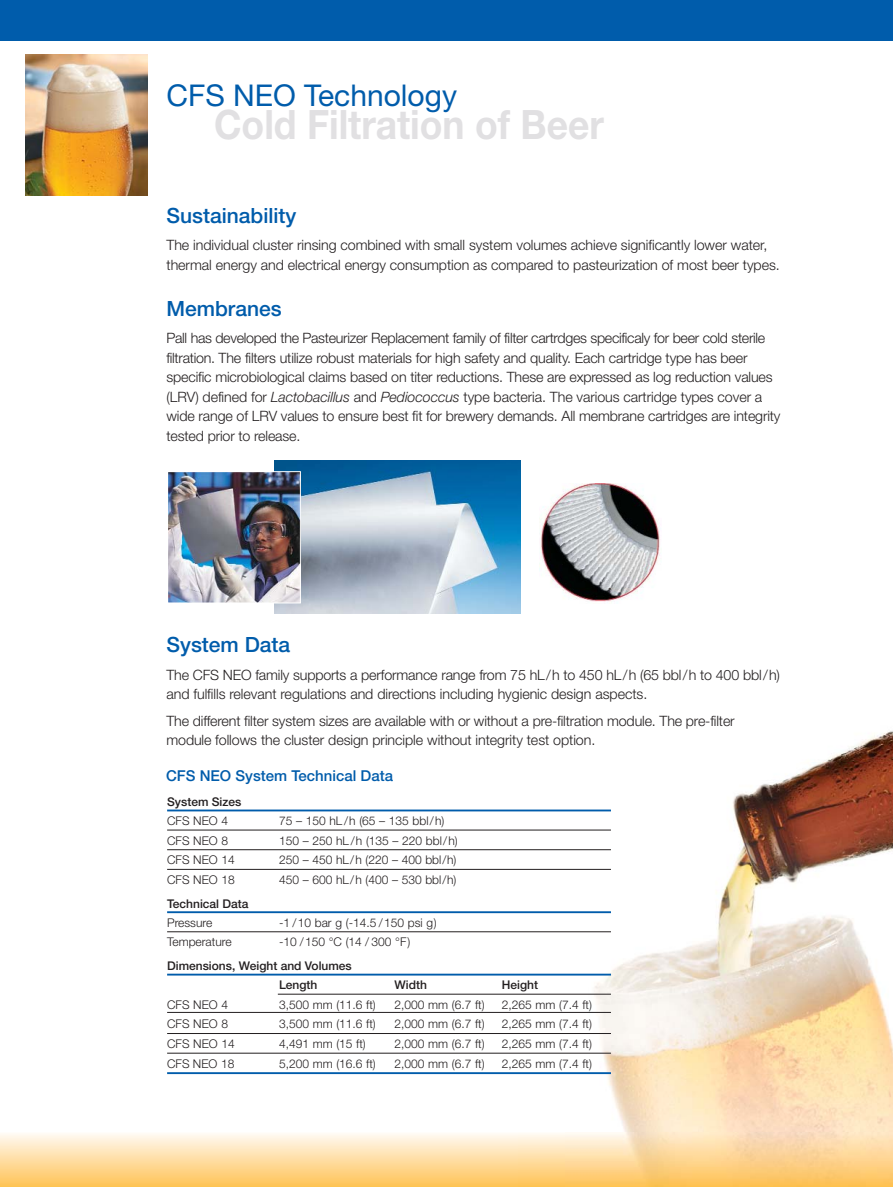
<style>
.page{position:relative;width:893px;height:1187px;background:#fff}
.page>*{position:absolute;margin:0;border:0;box-sizing:border-box;transform-origin:0 0}
.t1{font:700 40.5px "Helvetica Neue";color:#e1e0e2;scale:.92 1}
.t2{font:30px "Helvetica Neue LT Std";color:#005cab}
.t3{font:500 21px "Helvetica Neue";color:#005cab}
.t4{font:500 15px "Helvetica Neue LT Std";color:#005cab}
.t5{font:300 14.25px/19.5px "Helvetica Neue";letter-spacing:-.01em;color:#231f20}
.t6{font:300 12px "Helvetica Neue LT Std";color:#231f20}
.t7{font:500 12px/18.8px "Helvetica Neue LT Std";color:#231f20}
.s1{font-family:"Helvetica Neue LT Std";font-style:italic}
</style>
<div class="page">
<img style="left:519px;top:731px;width:374px;height:344px">
<img style="left:565px;top:762px;width:328px;height:370px">
<div style="left:0;top:0;width:893px;height:40px;background:#005cab"></div>
<img style="left:25px;top:54px;width:122px;height:141px">
<img style="left:540px;top:483px;width:120px;height:119px">
<img style="left:275px;top:460px;width:246px;height:154px">
<img style="left:169px;top:473px;width:130px;height:128px">
<div style="left:167px;top:471px;width:134px;height:132px;border:1px solid #fff"></div>
<hr style="left:167px;top:809px;width:444px;height:2px;background:#005cab">
<hr style="left:167px;top:829px;width:444px;height:1px;background:#231f20">
<hr style="left:167px;top:849px;width:444px;height:1px;background:#231f20">
<hr style="left:167px;top:869px;width:444px;height:1px;background:#231f20">
<hr style="left:167px;top:911px;width:444px;height:2px;background:#005cab">
<hr style="left:167px;top:931px;width:444px;height:1px;background:#231f20">
<hr style="left:167px;top:973px;width:444px;height:2px;background:#005cab">
<hr style="left:278px;top:993px;width:333px;height:1px;background:#231f20">
<hr style="left:167px;top:1012px;width:444px;height:1px;background:#231f20">
<hr style="left:167px;top:1033px;width:444px;height:1px;background:#231f20">
<hr style="left:167px;top:1052px;width:444px;height:1px;background:#231f20">
<hr style="left:167px;top:1072px;width:444px;height:1px;background:#005cab">
<img style="left:0;top:1132px;width:893px;height:54px">
<h2 class="t2" style="left:166px;top:78px;width:292px">CFS NEO Technology</h2>
<h1 class="t1" style="left:214px;top:110px;width:425px">Cold Filtration of Beer</h1>
<h3 class="t3" style="left:166px;top:207px;width:131px">Sustainability</h3>
<p class="t5" style="left:166px;top:237px;width:615px">The individual cluster rinsing combined with small system volumes achieve significantly lower water, thermal energy and electrical energy consumption as compared to pasteurization of most beer types.</p>
<h3 class="t3" style="left:166px;top:301px;width:117px">Membranes</h3>
<p class="t5" style="left:166px;top:330px;width:616px">Pall has developed the Pasteurizer Replacement family of filter cartrdges specificaly for beer cold sterile filtration. The filters utilize robust materials for high safety and quality. Each cartridge type has beer specific microbiological claims based on titer reductions. These are expressed as log reduction values (LRV) defined for <span class="s1">Lactobacillus</span> and <span class="s1">Pediococcus</span> type bacteria. The various cartridge types cover a wide range of LRV values to ensure best fit for brewery demands. All membrane cartridges are integrity tested prior to release.</p>
<h3 class="t3" style="left:166px;top:637px;width:125px">System Data</h3>
<p class="t5" style="left:166px;top:666px;width:615px">The CFS NEO family supports a performance range from 75 hL/h to 450 hL/h (65 bbl/h to 400 bbl/h) and fulfills relevant regulations and directions including hygienic design aspects.</p>
<p class="t5" style="left:166px;top:712px;width:570px">The different filter system sizes are available with or without a pre-filtration module. The pre-filter module follows the cluster design principle without integrity test option.</p>
<p class="t4" style="left:166px;top:770px;width:229px">CFS NEO System Technical Data</p>
<p class="t7" style="left:167px;top:793px;width:76px">System Sizes</p>
<p class="t6" style="left:167px;top:813px;width:62px">CFS NEO 4</p>
<p class="t6" style="left:279px;top:813px;width:167px">75 – 150 hL /h (65 – 135 bbl/h)</p>
<p class="t6" style="left:167px;top:833px;width:62px">CFS NEO 8</p>
<p class="t6" style="left:279px;top:833px;width:180px">150 – 250 hL /h (135 – 220 bbl/h)</p>
<p class="t6" style="left:167px;top:853px;width:69px">CFS NEO 14</p>
<p class="t6" style="left:279px;top:853px;width:179px">250 – 450 hL/h (220 – 400 bbl/h)</p>
<p class="t6" style="left:167px;top:872px;width:69px">CFS NEO 18</p>
<p class="t6" style="left:279px;top:872px;width:179px">450 – 600 hL/h (400 – 530 bbl/h)</p>
<p class="t7" style="left:167px;top:895px;width:83px">Technical Data</p>
<p class="t6" style="left:167px;top:915px;width:47px">Pressure</p>
<p class="t6" style="left:279px;top:915px;width:159px">-1 / 10 bar g (-14.5 /150 psi g)</p>
<p class="t6" style="left:167px;top:935px;width:66px">Temperature</p>
<p class="t6" style="left:279px;top:935px;width:133px">-10 / 150 °C (14 / 300 °F)</p>
<p class="t7" style="left:279px;top:957px;width:74px;text-indent:-112px">Dimensions, Weight and Volumes<br>Length</p>
<p class="t7" style="left:394px;top:976px;width:34px">Width</p>
<p class="t7" style="left:502px;top:976px;width:38px">Height</p>
<p class="t6" style="left:167px;top:997px;width:62px">CFS NEO 4</p>
<p class="t6" style="left:279px;top:997px;width:98px">3,500 mm (11.6 ft)</p>
<p class="t6" style="left:394px;top:997px;width:92px">2,000 mm (6.7 ft)</p>
<p class="t6" style="left:502px;top:997px;width:92px">2,265 mm (7.4 ft)</p>
<p class="t6" style="left:167px;top:1017px;width:62px">CFS NEO 8</p>
<p class="t6" style="left:279px;top:1017px;width:98px">3,500 mm (11.6 ft)</p>
<p class="t6" style="left:394px;top:1017px;width:92px">2,000 mm (6.7 ft)</p>
<p class="t6" style="left:502px;top:1017px;width:92px">2,265 mm (7.4 ft)</p>
<p class="t6" style="left:167px;top:1036px;width:69px">CFS NEO 14</p>
<p class="t6" style="left:279px;top:1036px;width:88px">4,491 mm (15 ft)</p>
<p class="t6" style="left:394px;top:1036px;width:92px">2,000 mm (6.7 ft)</p>
<p class="t6" style="left:502px;top:1036px;width:92px">2,265 mm (7.4 ft)</p>
<p class="t6" style="left:167px;top:1056px;width:69px">CFS NEO 18</p>
<p class="t6" style="left:279px;top:1056px;width:98px">5,200 mm (16.6 ft)</p>
<p class="t6" style="left:394px;top:1056px;width:92px">2,000 mm (6.7 ft)</p>
<p class="t6" style="left:502px;top:1056px;width:92px">2,265 mm (7.4 ft)</p>
</div>
